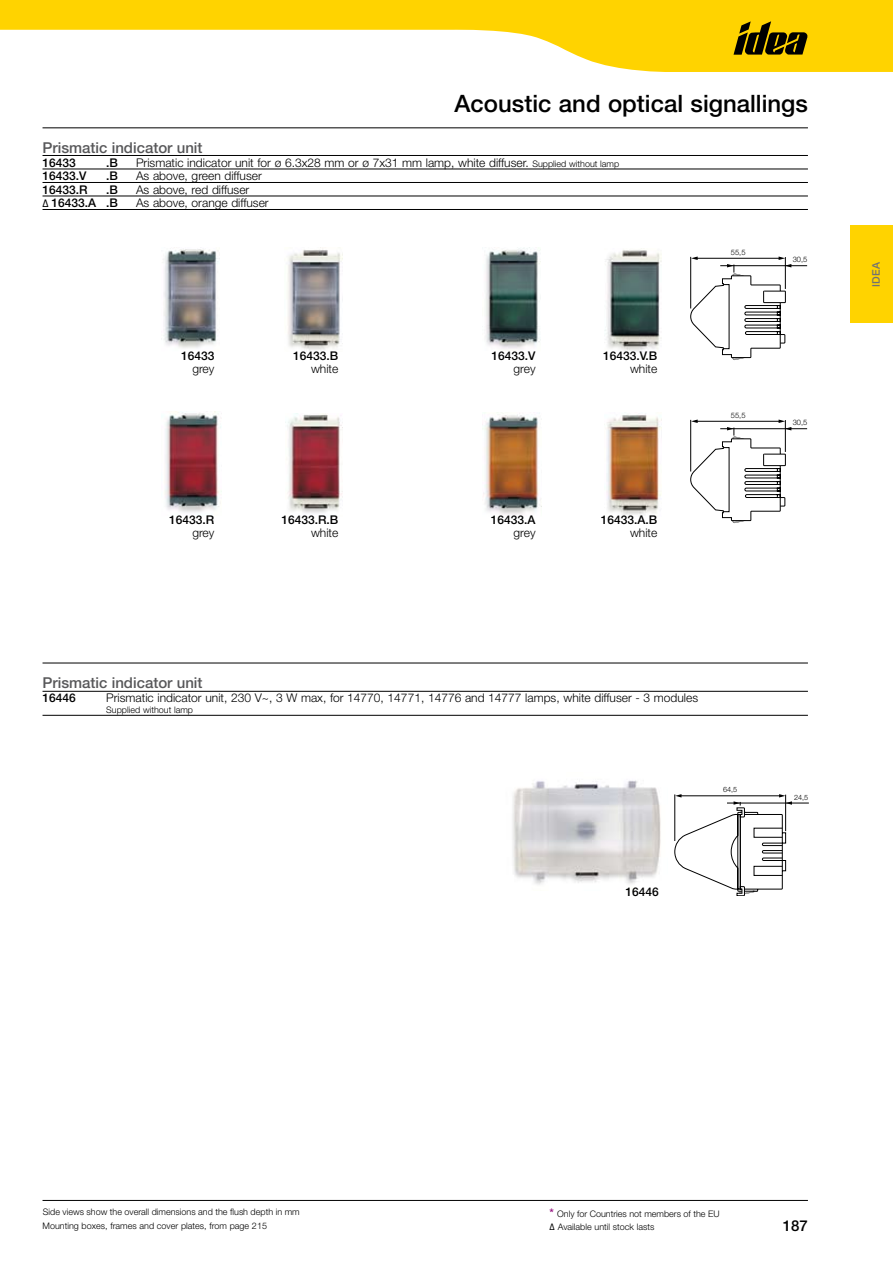
<style>
.page{position:relative;width:893px;height:1263px;background:#fff}
.page>*{position:absolute;margin:0;border:0;box-sizing:border-box;transform-origin:0 0}
.t1{font:500 24px "Helvetica Neue LT Std";color:#000}
.t2{font:500 15px "Helvetica Neue LT Std";color:#58585a}
.t3{font:500 15px "Helvetica Neue LT Std";color:#000}
.t4{font:300 12px "Helvetica Neue LT Std";color:#000}
.t5{font:500 12px "Helvetica Neue LT Std";color:#000}
.t6{font:500 10.5px "Helvetica Neue LT Std";color:#707173}
.t7{font:300 9px/14px "Helvetica Neue LT Std";color:#000}
.t8{font:300 7.5px "Helvetica Neue LT Std";color:#000}
.t9{font:300 7.35px "Helvetica Neue LT Std";color:#000}
.s1{font-size:9px}
.s2{font-size:10.5px}
.s3{font-weight:500;font-size:12px;color:#93117e}
.s4{font-weight:500}
</style>
<div class="page">
<svg style="left:0;top:0;width:893px;height:72px;fill:#ffd300"></svg>
<hr style="left:43px;top:127px;width:765px;height:1px;background:#000">
<hr style="left:43px;top:1200px;width:765px;height:1px;background:#000">
<hr style="left:43px;top:663px;width:765px;height:1px;background:#000">
<svg style="left:733px;top:21px;width:75px;height:34px"></svg>
<div style="left:850px;top:225px;width:43px;height:98px;background:#ffd300"></div>
<hr style="left:43px;top:155px;width:765px;height:1px;background:#000">
<hr style="left:43px;top:169px;width:765px;height:1px;background:#000">
<hr style="left:43px;top:182px;width:765px;height:1px;background:#000">
<hr style="left:43px;top:196px;width:765px;height:1px;background:#000">
<hr style="left:43px;top:209px;width:765px;height:1px;background:#000">
<hr style="left:43px;top:691px;width:765px;height:1px;background:#000">
<hr style="left:43px;top:715px;width:765px;height:1px;background:#000">
<hr style="left:720px;top:265px;width:87px;height:1px;background:#000">
<svg style="left:690px;top:256px;width:101px;height:104px"></svg>
<hr style="left:720px;top:428px;width:87px;height:1px;background:#000">
<svg style="left:690px;top:419px;width:101px;height:104px"></svg>
<hr style="left:674px;top:794px;width:1px;height:47px;background:#000">
<hr style="left:727px;top:803px;width:82px;height:1px;background:#000">
<svg style="left:675px;top:794px;width:117px;height:102px"></svg>
<img style="left:605px;top:250px;width:56px;height:102px">
<img style="left:606px;top:414px;width:56px;height:101px">
<img style="left:287px;top:248px;width:56px;height:103px">
<img style="left:287px;top:414px;width:56px;height:99px">
<img style="left:485px;top:248px;width:55px;height:101px">
<img style="left:483px;top:414px;width:56px;height:101px">
<img style="left:163px;top:249px;width:56px;height:99px">
<img style="left:165px;top:412px;width:56px;height:101px">
<img style="left:512px;top:780px;width:149px;height:105px">
<h1 class="t1" style="left:455px;top:89px;width:355px">Acoustic and optical signallings</h1>
<p class="t2" style="left:43px;top:138px;width:162px">Prismatic indicator unit</p>
<p class="t5" style="left:43px;top:155px;width:35px">16433</p>
<p class="t5" style="left:106px;top:155px;width:13px">.B</p>
<p class="t4" style="left:136px;top:155px;width:485px">Prismatic indicator unit for ø 6.3x28 mm or ø 7x31 mm lamp, white diffuser. <span class="s1">Supplied without lamp</span></p>
<p class="t5" style="left:43px;top:169px;width:46px">16433.V</p>
<p class="t5" style="left:106px;top:169px;width:13px">.B</p>
<p class="t4" style="left:136px;top:169px;width:127px">As above, green diffuser</p>
<p class="t5" style="left:43px;top:182px;width:47px">16433.R</p>
<p class="t5" style="left:106px;top:182px;width:13px">.B</p>
<p class="t4" style="left:136px;top:182px;width:115px">As above, red diffuser</p>
<p class="t5" style="left:43px;top:196px;width:77px"><span class="s2">∆</span> 16433.A .B</p>
<p class="t4" style="left:136px;top:196px;width:134px">As above, orange diffuser</p>
<p class="t5" style="left:181px;top:348px;width:35px">16433</p>
<p class="t4" style="left:192px;top:362px;width:24px">grey</p>
<p class="t5" style="left:169px;top:512px;width:47px">16433.R</p>
<p class="t4" style="left:192px;top:526px;width:24px">grey</p>
<p class="t5" style="left:293px;top:348px;width:47px">16433.B</p>
<p class="t4" style="left:311px;top:362px;width:29px">white</p>
<p class="t5" style="left:281px;top:512px;width:58px">16433.R.B</p>
<p class="t4" style="left:311px;top:526px;width:29px">white</p>
<p class="t5" style="left:492px;top:348px;width:46px">16433.V</p>
<p class="t4" style="left:514px;top:362px;width:24px">grey</p>
<p class="t5" style="left:491px;top:512px;width:46px">16433.A</p>
<p class="t4" style="left:514px;top:526px;width:24px">grey</p>
<p class="t5" style="left:603px;top:348px;width:56px">16433.V.B</p>
<p class="t4" style="left:630px;top:362px;width:29px">white</p>
<p class="t5" style="left:601px;top:512px;width:58px">16433.A.B</p>
<p class="t4" style="left:630px;top:526px;width:29px">white</p>
<p class="t8" style="left:731px;top:248px;width:16px">55,5</p>
<p class="t8" style="left:793px;top:255px;width:16px">30,5</p>
<p class="t8" style="left:731px;top:411px;width:16px">55,5</p>
<p class="t8" style="left:793px;top:418px;width:16px">30,5</p>
<p class="t2" style="left:43px;top:674px;width:162px">Prismatic indicator unit</p>
<p class="t5" style="left:43px;top:691px;width:35px">16446</p>
<p class="t4" style="left:106px;top:691px;width:593px">Prismatic indicator unit, 230 V~, 3 W max, for 14770, 14771, 14776 and 14777 lamps, white diffuser - 3 modules</p>
<p class="t7" style="left:106px;top:703px;width:88px">Supplied without lamp</p>
<p class="t9" style="left:723px;top:785px;width:16px">64,5</p>
<p class="t5" style="left:626px;top:885px;width:35px">16446</p>
<p class="t9" style="left:794px;top:793px;width:16px">24,5</p>
<p class="t6" style="left:870px;top:287px;width:27px;rotate:-90deg">IDEA</p>
<p class="t7" style="left:43px;top:1204px;width:259px">Side views show the overall dimensions and the flush depth in mm<br>Mounting boxes, frames and cover plates, from page 215</p>
<p class="t7" style="left:549px;top:1206px;width:172px"><span class="s3">*</span> Only for Countries not members of the EU</p>
<p class="t7" style="left:549px;top:1219px;width:107px"><span class="s4">∆</span> Available until stock lasts</p>
<p class="t3" style="left:783px;top:1217px;width:27px">187</p>
</div>
